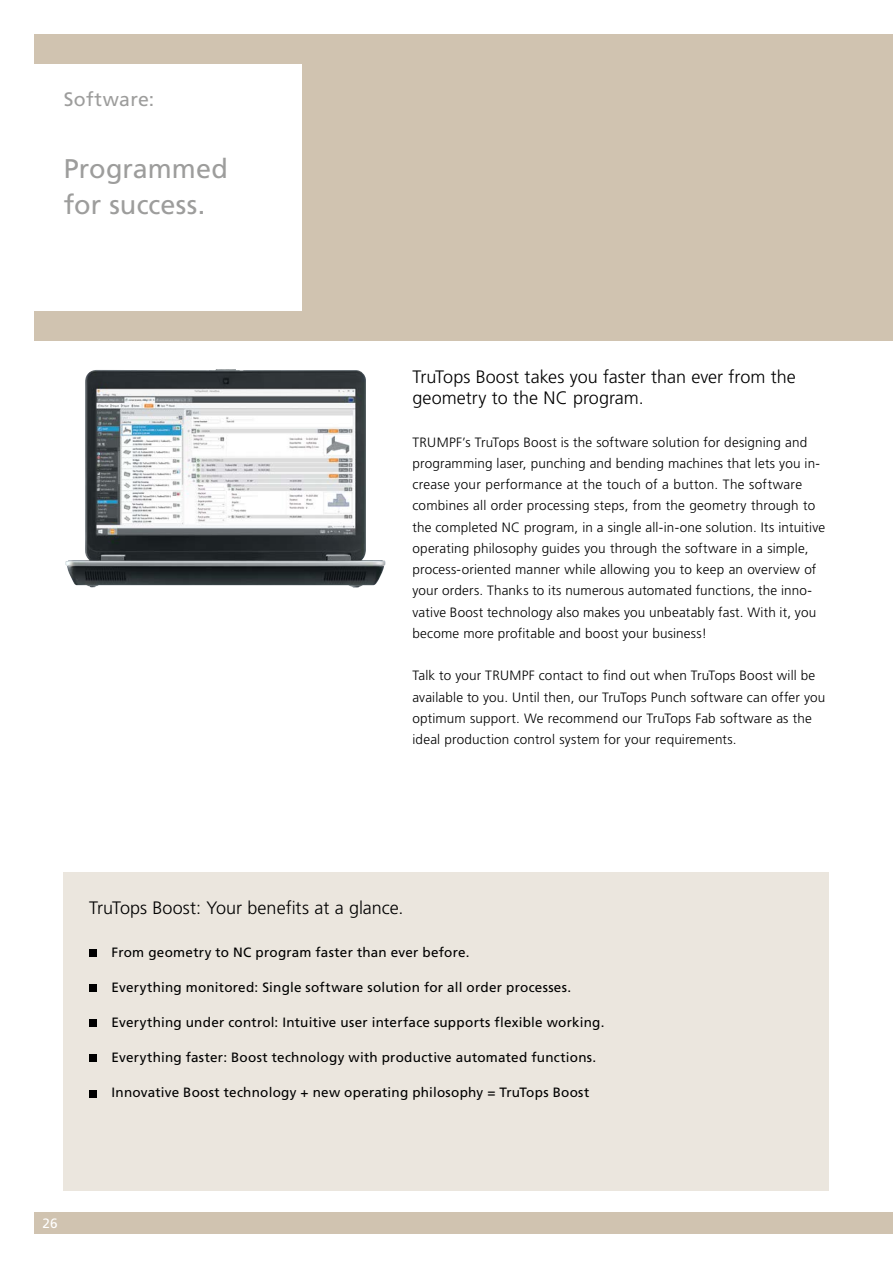
<style>
.page{position:relative;width:893px;height:1263px;background:#fff}
.page>*{position:absolute;margin:0;border:0;box-sizing:border-box;transform-origin:0 0}
.t1{font:27px/36.2px "Frutiger LT Pro";letter-spacing:.005em;color:#9d9d9c}
.t2{font:19.5px "Frutiger LT Pro";letter-spacing:.01em;color:#9d9d9c}
.t3{font:300 18px/21.3px "Frutiger LT Pro";color:#000}
.t4{font:300 13.5px/21.3px "Frutiger LT Pro";letter-spacing:.015em;color:#000}
.t5{font:13.5px "Frutiger LT Pro";letter-spacing:.015em;color:#000}
.t6{font:13.5px "Frutiger LT Pro";color:#fff}
</style>
<div class="page">
<div style="left:34px;top:1212px;width:859px;height:21px;background:#d0c3b0"></div>
<div style="left:34px;top:34px;width:859px;height:306px;background:#d0c3b0"></div>
<div style="left:64px;top:872px;width:765px;height:319px;background:#ebe6de"></div>
<div style="left:0;top:64px;width:302px;height:246px;background:#fff"></div>
<img style="left:65px;top:369px;width:320px;height:218px">
<div style="left:89px;top:949px;width:8px;height:8px;background:#000"></div>
<div style="left:89px;top:984px;width:8px;height:8px;background:#000"></div>
<div style="left:89px;top:1020px;width:8px;height:7px;background:#000"></div>
<div style="left:89px;top:1055px;width:8px;height:7px;background:#000"></div>
<div style="left:89px;top:1090px;width:8px;height:7px;background:#000"></div>
<h2 class="t2" style="left:64px;top:88px;width:92px">Software:</h2>
<h1 class="t1" style="left:64px;top:150px;width:166px">Programmed for success.</h1>
<h3 class="t3" style="left:412px;top:366px;width:385px">TruTops Boost takes you faster than ever from the geometry to the NC program.</h3>
<p class="t4" style="left:412px;top:431px;width:414px">TRUMPF’s TruTops Boost is the software solution for designing and programming laser, punching and bending machines that lets you in&shy;crease your performance at the touch of a button. The software combines all order processing steps, from the geometry through to the completed NC program, in a single all-in-one solution. Its intuitive operating philosophy guides you through the software in a simple, process-oriented manner while allowing you to keep an overview of your orders. Thanks to its numerous automated functions, the inno&shy;vative Boost technology also makes you unbeatably fast. With it, you become more profitable and boost your business!</p>
<p class="t4" style="left:412px;top:665px;width:414px">Talk to your TRUMPF contact to find out when TruTops Boost will be available to you. Until then, our TruTops Punch software can offer you optimum support. We recommend our TruTops Fab software as the ideal production control system for your requirements.</p>
<h3 class="t3" style="left:89px;top:897px;width:316px">TruTops Boost: Your benefits at a glance.</h3>
<p class="t5" style="left:112px;top:944px;width:360px">From geometry to NC program faster than ever before.</p>
<p class="t5" style="left:112px;top:979px;width:461px">Everything monitored: Single software solution for all order processes.</p>
<p class="t5" style="left:112px;top:1014px;width:494px">Everything under control: Intuitive user interface supports flexible working.</p>
<p class="t5" style="left:112px;top:1049px;width:486px">Everything faster: Boost technology with productive automated functions.</p>
<p class="t5" style="left:112px;top:1084px;width:479px">Innovative Boost technology + new operating philosophy = TruTops Boost</p>
<p class="t6" style="left:43px;top:1215px;width:17px">26</p>
</div>
